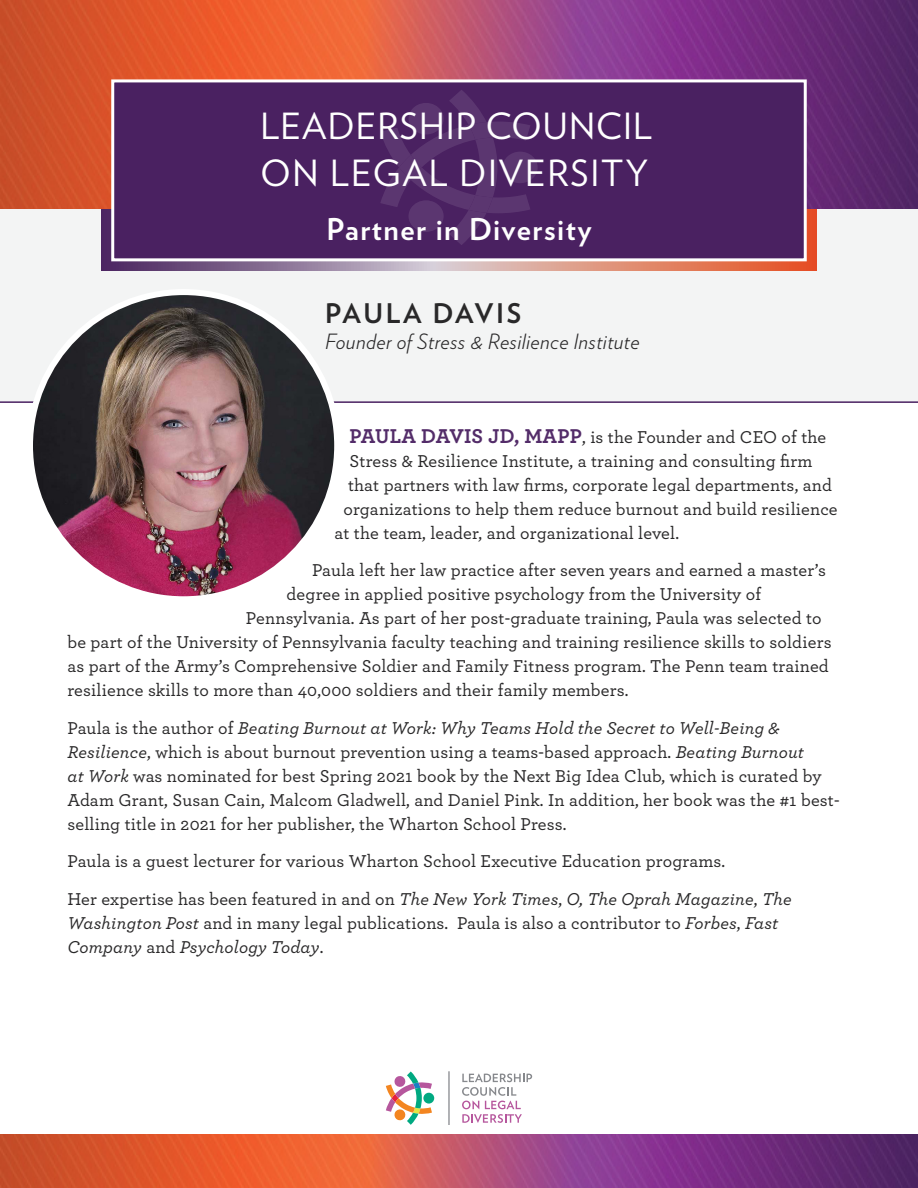
<style>
.page{position:relative;width:918px;height:1188px;background:#fff}
.page>*{position:absolute;margin:0;border:0;box-sizing:border-box;transform-origin:0 0}
.t1{font:36px/46.5px "Verlag";letter-spacing:.03em;color:#fff}
.t2{font:700 30px "Verlag";letter-spacing:.05em;color:#fff}
.t3{font:700 27px "Verlag";letter-spacing:.095em;color:#292829}
.t4{font:italic 300 21px "Verlag";letter-spacing:.02em;color:#292829}
.t5{font:500 18px/24px "Archer";letter-spacing:.01em;color:#292829}
.s1{font-weight:700;font-size:21px;color:#532c69}
.s2{font-style:italic}
</style>
<div class="page">
<div style="left:0;top:208px;width:918px;height:195px;background:#f3f4f4"></div>
<svg style="left:101px;top:208px;width:716px;height:62px;background:#b57b80"></svg>
<img style="left:30px;top:292px;width:307px;height:307px;border-radius:152px">
<svg style="left:462px;top:1074px;width:70px;height:49px"></svg>
<div style="left:423px;top:1093px;width:11px;height:11px;background:#00a981;border-radius:50%"></div>
<svg style="left:386px;top:1071px;width:46px;height:54px"></svg>
<svg style="left:448px;top:1071px;width:2px;height:54px"></svg>
<img style="left:0;top:0;width:918px;height:208px">
<div style="left:111px;top:79px;width:696px;height:182px;background:#4a2161;border:3px solid #fff"></div>
<img style="left:0;top:1134px;width:918px;height:54px">
<div style="left:503px;top:152px;width:35px;height:31px;background:#5b3670;border-radius:50%"></div>
<svg style="left:380px;top:90px;width:150px;height:155px"></svg>
<h1 class="t1" style="left:260px;top:101px;width:393px">LEADERSHIP COUNCIL<br>ON LEGAL DIVERSITY</h1>
<h2 class="t2" style="left:326px;top:205px;width:267px">Partner in Diversity</h2>
<h3 class="t3" style="left:325px;top:293px;width:198px">PAULA DAVIS</h3>
<p class="t4" style="left:325px;top:325px;width:316px">Founder of Stress &amp; Resilience Institute</p>
<p class="t5" style="left:350px;top:424px;width:478px"><span class="s1">PAULA DAVIS JD, MAPP</span>, is the Founder and CEO of the</p>
<p class="t5" style="left:349px;top:448px;width:465px">Stress &amp; Resilience Institute, a training and consulting firm</p>
<p class="t5" style="left:348px;top:472px;width:485px">that partners with law firms, corporate legal departments, and</p>
<p class="t5" style="left:344px;top:496px;width:496px">organizations to help them reduce burnout and build resilience</p>
<p class="t5" style="left:335px;top:520px;width:346px">at the team, leader, and organizational level.</p>
<p class="t5" style="left:312px;top:557px;width:515px">Paula left her law practice after seven years and earned a master’s</p>
<p class="t5" style="left:286px;top:581px;width:476px">degree in applied positive psychology from the University of</p>
<p class="t5" style="left:246px;top:605px;width:577px">Pennsylvania. As part of her post-graduate training, Paula was selected to</p>
<p class="t5" style="left:67px;top:629px;width:766px">be part of the University of Pennsylvania faculty teaching and training resilience skills to soldiers</p>
<p class="t5" style="left:67px;top:653px;width:763px">as part of the Army’s Comprehensive Soldier and Family Fitness program. The Penn team trained</p>
<p class="t5" style="left:67px;top:677px;width:563px">resilience skills to more than 40,000 soldiers and their family members.</p>
<p class="t5" style="left:67px;top:715px;width:774px">Paula is the author of <span class="s2">Beating Burnout at Work: Why Teams Hold the Secret to Well-Being &amp; Resilience</span>, which is about burnout prevention using a teams-based approach. <span class="s2">Beating Burnout<br>at Work</span> was nominated for best Spring 2021 book by the Next Big Idea Club, which is curated by Adam Grant, Susan Cain, Malcom Gladwell, and Daniel Pink. In addition, her book was the #1 best&shy;selling title in 2021 for her publisher, the Wharton School Press.</p>
<p class="t5" style="left:67px;top:841px;width:726px;line-height:37.5px">Paula is a guest lecturer for various Wharton School Executive Education programs.<br>Her expertise has been featured in and on <span class="s2">The New York Times</span>, <span class="s2">O, The Oprah Magazine</span>, <span class="s2">The</span></p>
<p class="t5" style="left:67px;top:910px;width:712px"><span class="s2">Washington Post</span> and in many legal publications. Paula is also a contributor to <span class="s2">Forbes</span>, <span class="s2">Fast<br>Company</span> and <span class="s2">Psychology Today</span>.</p>
</div>
